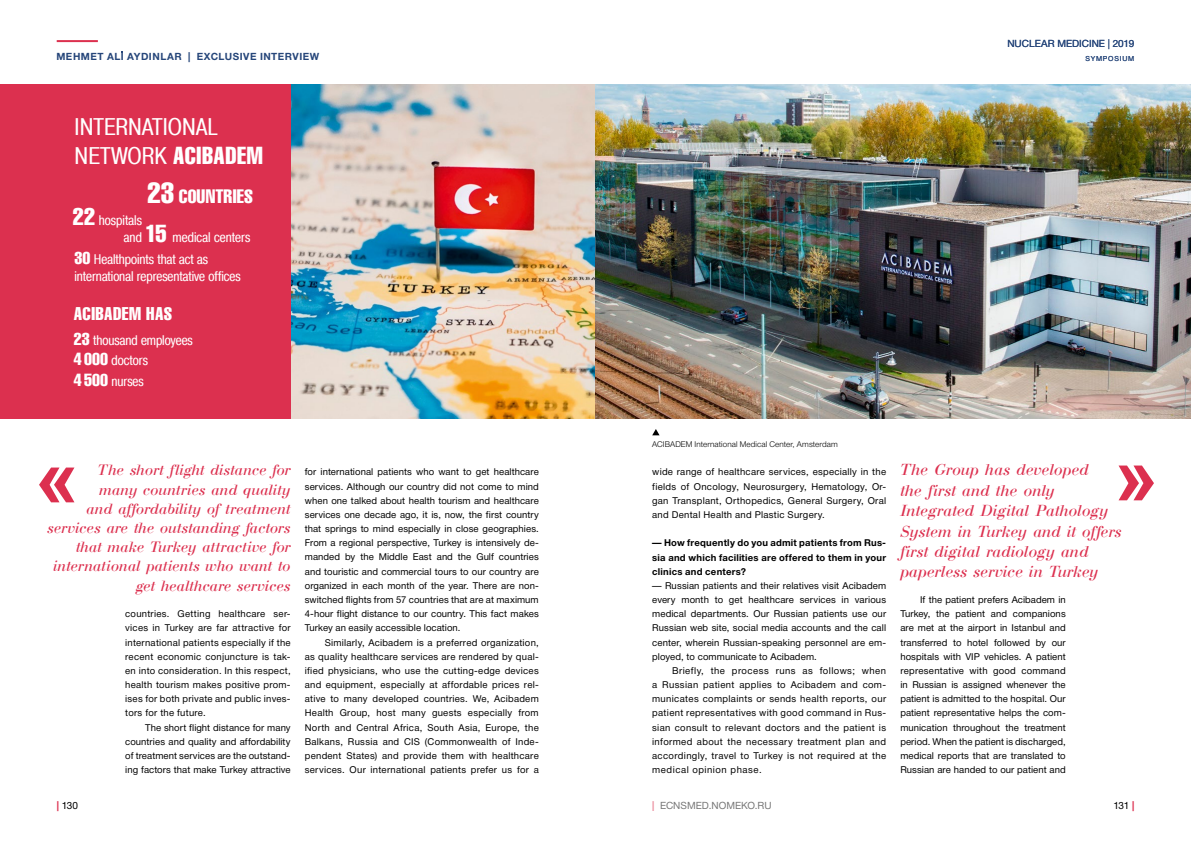
<style>
.page{position:relative;width:1191px;height:842px;background:#fff}
.page>*{position:absolute;margin:0;border:0;box-sizing:border-box;transform-origin:0 0}
.t1{font:24px "A1012 Helvetika Co Mpress";letter-spacing:.025em;color:#fff}
.t2{font:condensed 24px "A1011 Helvetika";letter-spacing:.015em;color:#fff}
.t3{font:19px "A1012 Helvetika Co Mpress";letter-spacing:.01em;color:#fff}
.t4{font:18px "A1012 Helvetika Co Mpress";letter-spacing:.025em;color:#fff}
.t5{font:italic 17px/20.4px "Bodoni";letter-spacing:.01em;color:#dc304f}
.t6{font:italic 16px/19.2px "Bodoni";letter-spacing:.01em;color:#dc304f;text-align:right}
.t7{font:condensed 13.9px/20.6px "A1011 Helvetika";color:#fff}
.t8{font:700 10px "Helvetica Neue Cyr";letter-spacing:.05em;color:#26467a}
.t9{font:10px "Helvetica Neue Cyr";color:#000}
.t10{font:10px "Helvetica Neue Cyr";color:#26467a}
.t11{font:9.5px/14.2px "Helvetica Neue Cyr";letter-spacing:.02em;color:#000;text-align:justify}
.t12{font:700 9.5px/14.2px "Helvetica Neue Cyr";letter-spacing:.025em;color:#000;text-align:justify}
.t13{font:300 8px "Helvetica Neue Cyr";letter-spacing:.015em;color:#000}
.t14{font:7px "Helvetica Neue Cyr";letter-spacing:.11em;color:#26467a}
.s1{font-family:"A1011 Helvetika";font-stretch:condensed}
.s2{font-size:29px}
.s3{font-family:"A1012 Helvetika Co Mpress";font-stretch:normal;font-size:24px}
.s4{font-family:"A1012 Helvetika Co Mpress";font-stretch:normal;font-size:17.2px}
.s5{font-weight:700;color:#dc304f}
</style>
<div class="page">
<img style="left:291px;top:84px;width:900px;height:335px">
<svg style="left:39px;top:467px;width:35px;height:35px"></svg>
<svg style="left:1118px;top:465px;width:36px;height:35px"></svg>
<svg style="left:652px;top:429px;width:7px;height:6px"></svg>
<div style="left:0;top:84px;width:291px;height:335px;background:#dc304f"></div>
<hr style="left:57px;top:40px;width:41px;height:2px;background:#dc304f">
<p class="t10" style="left:1007px;top:38px;width:128px">NUCLEAR MEDICINE | 2019</p>
<p class="t8" style="left:56px;top:51px;width:264px">MEHMET ALI AYDINLAR | EXCLUSIVE INTERVIEW</p>
<p class="t14" style="left:1085px;top:55px;width:50px">SYMPOSIUM</p>
<h1 class="t2" style="left:75px;top:114px;width:144px">INTERNATIONAL</h1>
<h1 class="t1" style="left:75px;top:143px;width:190px"><span class="s1">NETWORK</span> ACIBADEM</h1>
<h2 class="t3" style="left:147px;top:186px;width:107px"><span class="s2">23</span> COUNTRIES</h2>
<h3 class="t7" style="left:124px;top:212px;width:128px;line-height:17px;text-indent:-51px"><span class="s3">22</span> hospitals<br>and <span class="s3">15</span> medical centers</h3>
<h3 class="t7" style="left:75px;top:251px;width:168px;line-height:16.7px"><span class="s4">30</span> Healthpoints that act as international representative offices</h3>
<h3 class="t4" style="left:74px;top:303px;width:100px">ACIBADEM HAS</h3>
<h3 class="t7" style="left:74px;top:330px;width:120px"><span class="s4">23</span> thousand employees<br><span class="s4">4 000</span> doctors<br><span class="s4">4 500</span> nurses</h3>
<h3 class="t6" style="left:48px;top:461px;width:244px">The short flight distance for<br>many countries and quality<br>and affordability of treatment services are the outstanding factors that make Turkey attractive for international patients who want to get healthcare services</h3>
<p class="t11" style="left:125px;top:607px;width:167px">countries. Getting healthcare ser&shy;vices in Turkey are far attractive for international patients especially if the recent economic conjuncture is tak&shy;en into consideration. In this respect, health tourism makes positive prom&shy;ises for both private and public inves&shy;tors for the future.</p>
<p class="t11" style="left:125px;top:720px;width:167px;text-indent:20px">The short flight distance for many countries and quality and affordability of treatment services are the outstand&shy;ing factors that make Turkey attractive</p>
<p class="t11" style="left:305px;top:465px;width:235px">for international patients who want to get healthcare services. Although our country did not come to mind when one talked about health tourism and healthcare services one decade ago, it is, now, the first country that springs to mind especially in close geographies.<br>From a regional perspective, Turkey is intensively de&shy;manded by the Middle East and the Gulf countries and touristic and commercial tours to our country are organized in each month of the year. There are non&shy;switched flights from 57 countries that are at maximum 4-hour flight distance to our country. This fact makes Turkey an easily accessible location.</p>
<p class="t11" style="left:305px;top:635px;width:235px;text-indent:20px">Similarly, Acibadem is a preferred organization, as quality healthcare services are rendered by qual&shy;ified physicians, who use the cutting-edge devices and equipment, especially at affordable prices rel&shy;ative to many developed countries. We, Acibadem Health Group, host many guests especially from North and Central Africa, South Asia, Europe, the Balkans, Russia and CIS (Commonwealth of Inde&shy;pendent States) and provide them with healthcare services. Our international patients prefer us for a</p>
<p class="t13" style="left:652px;top:440px;width:187px">ACIBADEM International Medical Center, Amsterdam</p>
<p class="t11" style="left:652px;top:465px;width:235px">wide range of healthcare services, especially in the fields of Oncology, Neurosurgery, Hematology, Or&shy;gan Transplant, Orthopedics, General Surgery, Oral and Dental Health and Plastic Surgery.</p>
<p class="t12" style="left:652px;top:536px;width:235px">— How frequently do you admit patients from Rus&shy;sia and which facilities are offered to them in your clinics and centers?</p>
<p class="t11" style="left:652px;top:578px;width:235px">— Russian patients and their relatives visit Acibadem every month to get healthcare services in various medical departments. Our Russian patients use our Russian web site, social media accounts and the call center, wherein Russian-speaking personnel are em&shy;ployed, to communicate to Acibadem.</p>
<p class="t11" style="left:652px;top:663px;width:235px;text-indent:20px">Briefly, the process runs as follows; when a Russian patient applies to Acibadem and com&shy;municates complaints or sends health reports, our patient representatives with good command in Rus&shy;sian consult to relevant doctors and the patient is informed about the necessary treatment plan and accordingly, travel to Turkey is not required at the medical opinion phase.</p>
<h3 class="t5" style="left:900px;top:460px;width:223px">The Group has developed<br>the first and the only<br>Integrated Digital Pathology<br>System in Turkey and it offers first digital radiology and paperless service in Turkey</h3>
<p class="t11" style="left:900px;top:593px;width:167px;text-indent:20px">If the patient prefers Acibadem in Turkey, the patient and companions are met at the airport in Istanbul and transferred to hotel followed by our hospitals with VIP vehicles. A patient representative with good command in Russian is assigned whenever the patient is admitted to the hospital. Our patient representative helps the com&shy;munication throughout the treatment period. When the patient is discharged, medical reports that are translated to Russian are handed to our patient and</p>
<p class="t9" style="left:57px;top:800px;width:23px"><span class="s5">|</span> 130</p>
<p class="t9" style="left:1113px;top:800px;width:22px">131 <span class="s5">|</span></p>
<p class="t9" style="left:652px;top:800px;width:121px"><span class="s5">|</span> ECNSMED.NOMEKO.RU</p>
</div>
